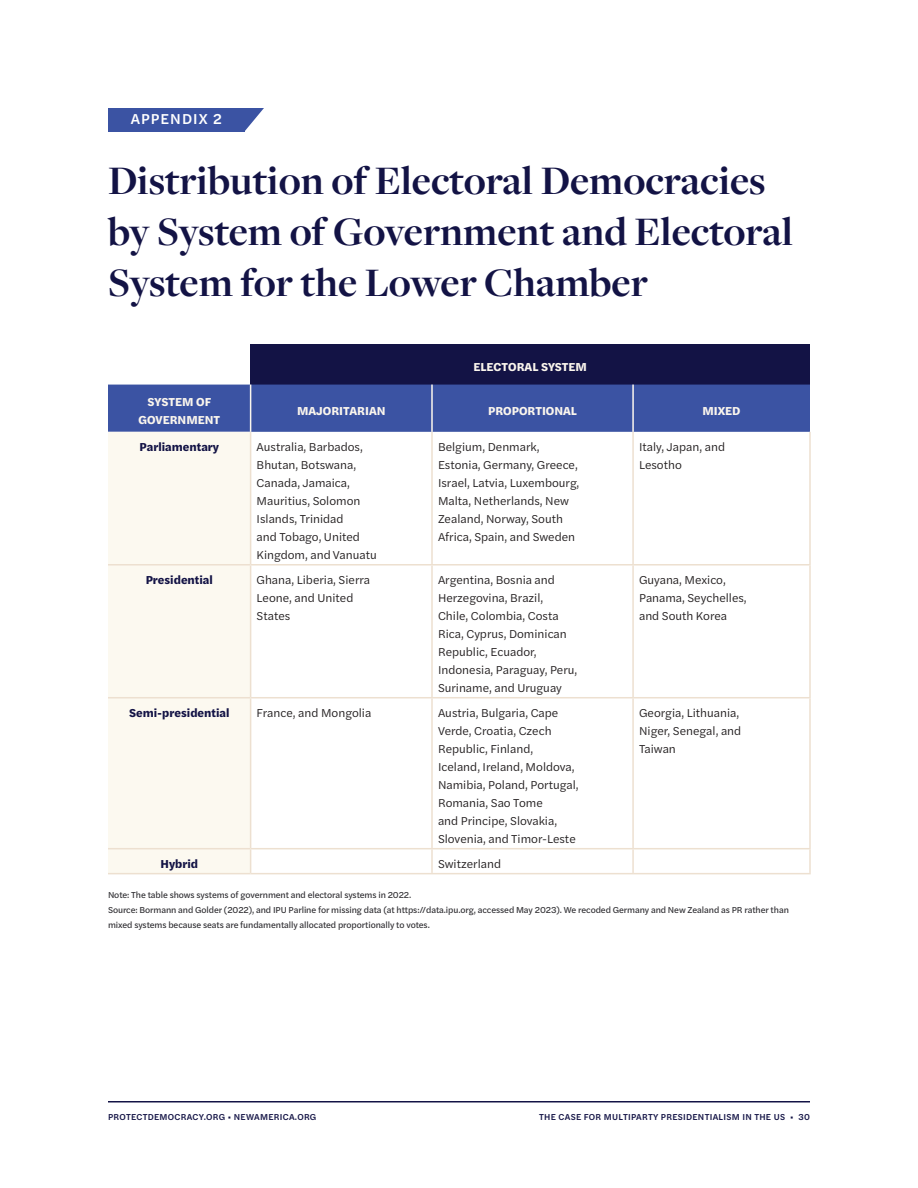
<style>
.page{position:relative;width:918px;height:1188px;background:#fff}
.page>*{position:absolute;margin:0;border:0;box-sizing:border-box;transform-origin:0 0}
.Header_2_Freight{font:700 42px/51px "Freight Disp Pro";color:#131345}
.Eyebrow{font:500 15px "Halyard Text";letter-spacing:.07em;color:#fff}
.References{font:12px/18px "Halyard Text";color:#231f20}
.References-2{font:700 12px/18px "Halyard Text";color:#fbf6ed;text-align:center}
.References-3{font:700 12px "Halyard Text";color:#131345}
.Footnote{font:9px/15px "Halyard Text";letter-spacing:-.01em;color:#2d2c30}
.t1{font:500 9px "Halyard Text";letter-spacing:.03em;color:#131345}
</style>
<div class="page">
<hr style="left:108px;top:1101px;width:351px;height:1px;background:#131345">
<hr style="left:459px;top:1101px;width:351px;height:1px;background:#131345">
<div style="left:108px;top:108px;width:136px;height:23px;background:#3b53a3"></div>
<svg style="left:244px;top:108px;width:20px;height:23px"></svg>
<div style="left:251px;top:344px;width:559px;height:41px;background:#131345"></div>
<div style="left:108px;top:385px;width:702px;height:47px;background:#3b53a3"></div>
<div style="left:108px;top:432px;width:142px;height:441px;background:#fcf9f0"></div>
<hr style="left:108px;top:564px;width:143px;height:2px;background:#ede0d0">
<hr style="left:108px;top:697px;width:143px;height:1px;background:#ede0d0">
<hr style="left:108px;top:848px;width:143px;height:1px;background:#ede0d0">
<hr style="left:108px;top:873px;width:143px;height:1px;background:#ede0d0">
<hr style="left:250px;top:432px;width:1px;height:132px;background:#ede0d0">
<hr style="left:431px;top:432px;width:2px;height:132px;background:#ede0d0">
<hr style="left:632px;top:432px;width:2px;height:132px;background:#ede0d0">
<hr style="left:809px;top:432px;width:2px;height:132px;background:#ede0d0">
<hr style="left:251px;top:564px;width:181px;height:2px;background:#ede0d0">
<hr style="left:250px;top:566px;width:1px;height:131px;background:#ede0d0">
<hr style="left:432px;top:564px;width:201px;height:2px;background:#ede0d0">
<hr style="left:431px;top:566px;width:2px;height:131px;background:#ede0d0">
<hr style="left:633px;top:564px;width:178px;height:2px;background:#ede0d0">
<hr style="left:632px;top:566px;width:2px;height:131px;background:#ede0d0">
<hr style="left:809px;top:566px;width:2px;height:131px;background:#ede0d0">
<hr style="left:251px;top:697px;width:181px;height:1px;background:#ede0d0">
<hr style="left:250px;top:698px;width:1px;height:150px;background:#ede0d0">
<hr style="left:432px;top:697px;width:201px;height:1px;background:#ede0d0">
<hr style="left:431px;top:698px;width:2px;height:150px;background:#ede0d0">
<hr style="left:633px;top:697px;width:178px;height:1px;background:#ede0d0">
<hr style="left:632px;top:698px;width:2px;height:150px;background:#ede0d0">
<hr style="left:809px;top:698px;width:2px;height:150px;background:#ede0d0">
<hr style="left:251px;top:848px;width:181px;height:1px;background:#ede0d0">
<svg style="left:250px;top:849px;width:1px;height:24px"></svg>
<hr style="left:251px;top:873px;width:181px;height:1px;background:#ede0d0">
<hr style="left:432px;top:848px;width:201px;height:1px;background:#ede0d0">
<hr style="left:431px;top:849px;width:2px;height:24px;background:#ede0d0">
<hr style="left:432px;top:873px;width:201px;height:1px;background:#ede0d0">
<hr style="left:633px;top:848px;width:178px;height:1px;background:#ede0d0">
<hr style="left:632px;top:849px;width:2px;height:24px;background:#ede0d0">
<hr style="left:809px;top:849px;width:2px;height:24px;background:#ede0d0">
<hr style="left:633px;top:873px;width:178px;height:1px;background:#ede0d0">
<hr style="left:431px;top:385px;width:2px;height:47px;background:#fbf6ed">
<hr style="left:632px;top:385px;width:2px;height:47px;background:#fbf6ed">
<hr style="left:250px;top:385px;width:1px;height:47px;background:#fbf6ed">
<p class="Eyebrow" style="left:131px;top:108px;width:93px">APPENDIX 2</p>
<p class="Header_2_Freight" style="left:108px;top:154px;width:687px">Distribution of Electoral Democracies by System of Government and Electoral<br>System for the Lower Chamber</p>
<p class="References-2" style="left:474px;top:357px;width:115px">ELECTORAL SYSTEM</p>
<p class="References-2" style="left:138px;top:392px;width:83px">SYSTEM OF<br>GOVERNMENT</p>
<p class="References-2" style="left:297px;top:401px;width:90px">MAJORITARIAN</p>
<p class="References-2" style="left:488px;top:401px;width:90px">PROPORTIONAL</p>
<p class="References-2" style="left:703px;top:401px;width:40px">MIXED</p>
<p class="References-3" style="left:140px;top:438px;width:81px">Parliamentary</p>
<p class="References" style="left:257px;top:437px;width:122px">Australia, Barbados,<br>Bhutan, Botswana,<br>Canada, Jamaica,<br>Mauritius, Solomon<br>Islands, Trinidad<br>and Tobago, United<br>Kingdom, and Vanuatu</p>
<p class="References" style="left:438px;top:437px;width:143px">Belgium, Denmark,<br>Estonia, Germany, Greece,<br>Israel, Latvia, Luxembourg,<br>Malta, Netherlands, New<br>Zealand, Norway, South<br>Africa, Spain, and Sweden</p>
<p class="References" style="left:639px;top:437px;width:88px">Italy, Japan, and<br>Lesotho</p>
<p class="References-3" style="left:146px;top:571px;width:69px">Presidential</p>
<p class="References" style="left:257px;top:570px;width:115px">Ghana, Liberia, Sierra<br>Leone, and United<br>States</p>
<p class="References" style="left:438px;top:570px;width:141px">Argentina, Bosnia and<br>Herzegovina, Brazil,<br>Chile, Colombia, Costa<br>Rica, Cyprus, Dominican<br>Republic, Ecuador,<br>Indonesia, Paraguay, Peru,<br>Suriname, and Uruguay</p>
<p class="References" style="left:639px;top:570px;width:109px">Guyana, Mexico,<br>Panama, Seychelles, and South Korea</p>
<p class="References-3" style="left:129px;top:703px;width:102px">Semi-presidential</p>
<p class="References" style="left:257px;top:703px;width:116px">France, and Mongolia</p>
<p class="References" style="left:438px;top:703px;width:142px">Austria, Bulgaria, Cape<br>Verde, Croatia, Czech<br>Republic, Finland,<br>Iceland, Ireland, Moldova,<br>Namibia, Poland, Portugal,<br>Romania, Sao Tome<br>and Principe, Slovakia,<br>Slovenia, and Timor-Leste</p>
<p class="References" style="left:639px;top:703px;width:104px">Georgia, Lithuania,<br>Niger, Senegal, and<br>Taiwan</p>
<p class="References-3" style="left:160px;top:854px;width:39px">Hybrid</p>
<p class="References" style="left:438px;top:854px;width:65px">Switzerland</p>
<p class="Footnote" style="left:108px;top:887px;width:305px">Note: The table shows systems of government and electoral systems in 2022.</p>
<p class="Footnote" style="left:108px;top:902px;width:682px">Source: Bormann and Golder (2022), and IPU Parline for missing data (at https://data.ipu.org, accessed May 2023). We recoded Germany and New Zealand as PR rather than mixed systems because seats are fundamentally allocated proportionally to votes.</p>
<p class="t1" style="left:108px;top:1111px;width:210px">PROTECTDEMOCRACY.ORG • NEWAMERICA.ORG</p>
<p class="t1" style="left:539px;top:1111px;width:272px">THE CASE FOR MULTIPARTY PRESIDENTIALISM IN THE US • 30</p>
</div>
